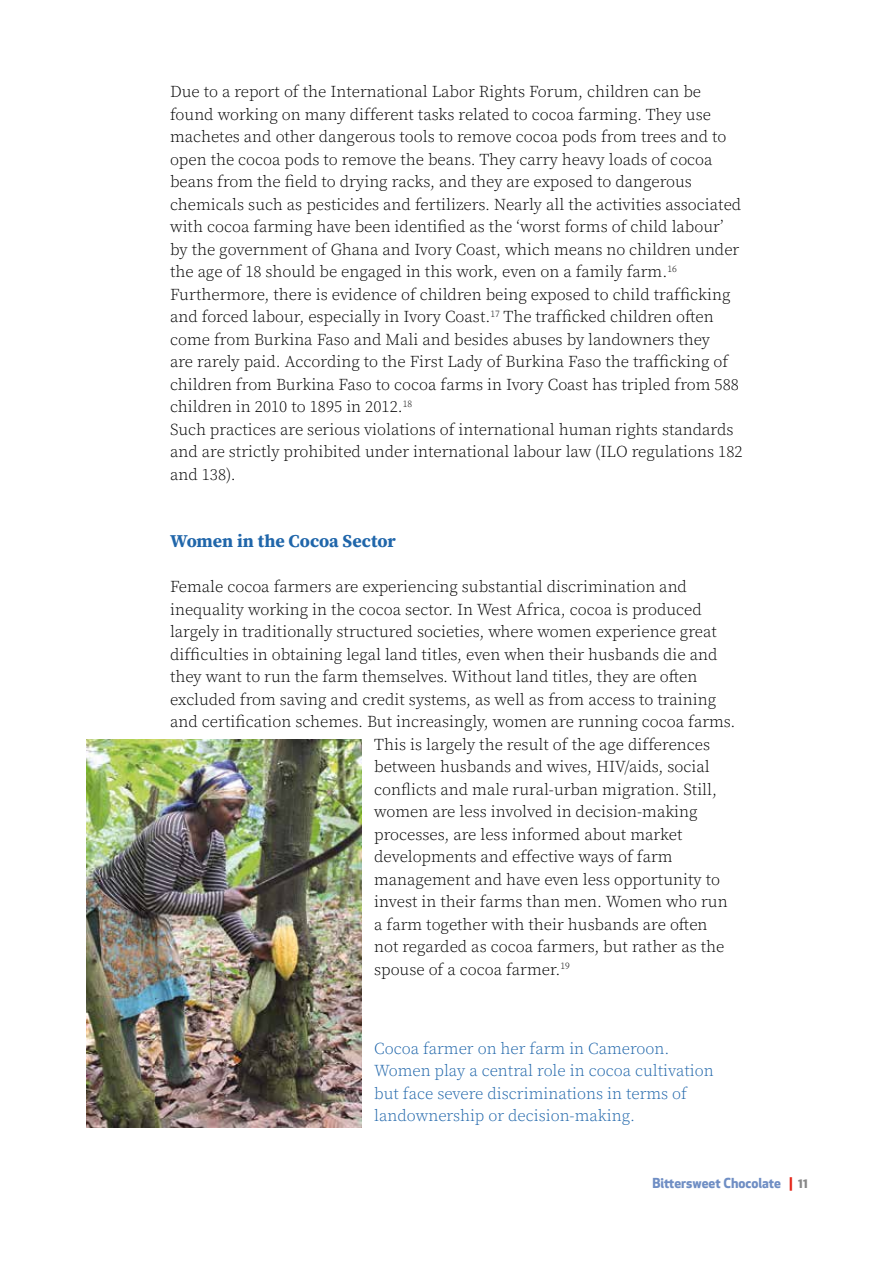
<style>
.page{position:relative;width:893px;height:1263px;background:#fff}
.page>*{position:absolute;margin:0;border:0;box-sizing:border-box;transform-origin:0 0}
.t1{font:700 18px "Source Serif Pro";letter-spacing:-.005em;color:#2066aa}
.t2{font:300 16.5px/22.5px "Source Serif Pro";color:#000}
.t3{font:300 16.5px/22.5px "Source Serif Pro";color:#2066aa}
.t4{font:700 13.5px "Apex New";color:#6f8ec4}
.s1{color:#e42315}
.s2{color:#878787}
</style>
<div class="page">
<img style="left:86px;top:740px;width:275px;height:388px">
<p class="t2" style="left:170px;top:81px;width:574px">Due to a report of the International Labor Rights Forum, children can be found working on many different tasks related to cocoa farming. They use machetes and other dangerous tools to remove cocoa pods from trees and to open the cocoa pods to remove the beans. They carry heavy loads of cocoa beans from the field to drying racks, and they are exposed to dangerous chemicals such as pesticides and fertilizers. Nearly all the activities associated with cocoa farming have been identified as the ‘worst forms of child labour’ by the government of Ghana and Ivory Coast, which means no children under the age of 18 should be engaged in this work, even on a family farm.<sup>16<br></sup>Furthermore, there is evidence of children being exposed to child trafficking and forced labour, especially in Ivory Coast.<sup>17</sup> The trafficked children often come from Burkina Faso and Mali and besides abuses by landowners they<br>are rarely paid. According to the First Lady of Burkina Faso the trafficking of children from Burkina Faso to cocoa farms in Ivory Coast has tripled from 588 children in 2010 to 1895 in 2012.<sup>18<br></sup>Such practices are serious violations of international human rights standards and are strictly prohibited under international labour law (ILO regulations 182 and 138).</p>
<p class="t1" style="left:170px;top:531px;width:227px">Women in the Cocoa Sector</p>
<p class="t2" style="left:170px;top:576px;width:518px">Female cocoa farmers are experiencing substantial discrimination and</p>
<p class="t2" style="left:170px;top:598px;width:533px">inequality working in the cocoa sector. In West Africa, cocoa is produced</p>
<p class="t2" style="left:170px;top:621px;width:548px">largely in traditionally structured societies, where women experience great</p>
<p class="t2" style="left:170px;top:643px;width:549px">difficulties in obtaining legal land titles, even when their husbands die and</p>
<p class="t2" style="left:170px;top:666px;width:529px">they want to run the farm themselves. Without land titles, they are often</p>
<p class="t2" style="left:170px;top:688px;width:548px">excluded from saving and credit systems, as well as from access to training</p>
<p class="t2" style="left:170px;top:711px;width:567px">and certification schemes. But increasingly, women are running cocoa farms.</p>
<p class="t2" style="left:374px;top:734px;width:337px">This is largely the result of the age differences</p>
<p class="t2" style="left:374px;top:756px;width:337px">between husbands and wives, HIV/aids, social</p>
<p class="t2" style="left:374px;top:779px;width:344px">conflicts and male rural-urban migration. Still,</p>
<p class="t2" style="left:374px;top:801px;width:325px">women are less involved in decision-making</p>
<p class="t2" style="left:374px;top:824px;width:310px">processes, are less informed about market</p>
<p class="t2" style="left:374px;top:846px;width:300px">developments and effective ways of farm</p>
<p class="t2" style="left:374px;top:869px;width:347px">management and have even less opportunity to</p>
<p class="t2" style="left:374px;top:891px;width:355px">invest in their farms than men. Women who run</p>
<p class="t2" style="left:374px;top:914px;width:335px">a farm together with their husbands are often</p>
<p class="t2" style="left:374px;top:936px;width:352px">not regarded as cocoa farmers, but rather as the</p>
<p class="t2" style="left:374px;top:959px;width:197px">spouse of a cocoa farmer.<sup>19</sup></p>
<p class="t3" style="left:374px;top:1038px;width:341px">Cocoa farmer on her farm in Cameroon.<br>Women play a central role in cocoa cultivation but face severe discriminations in terms of landownership or decision-making.</p>
<p class="t4" style="left:652px;top:1173px;width:157px">Bittersweet Chocolate <span class="s1">|</span> <span class="s2">11</span></p>
</div>
